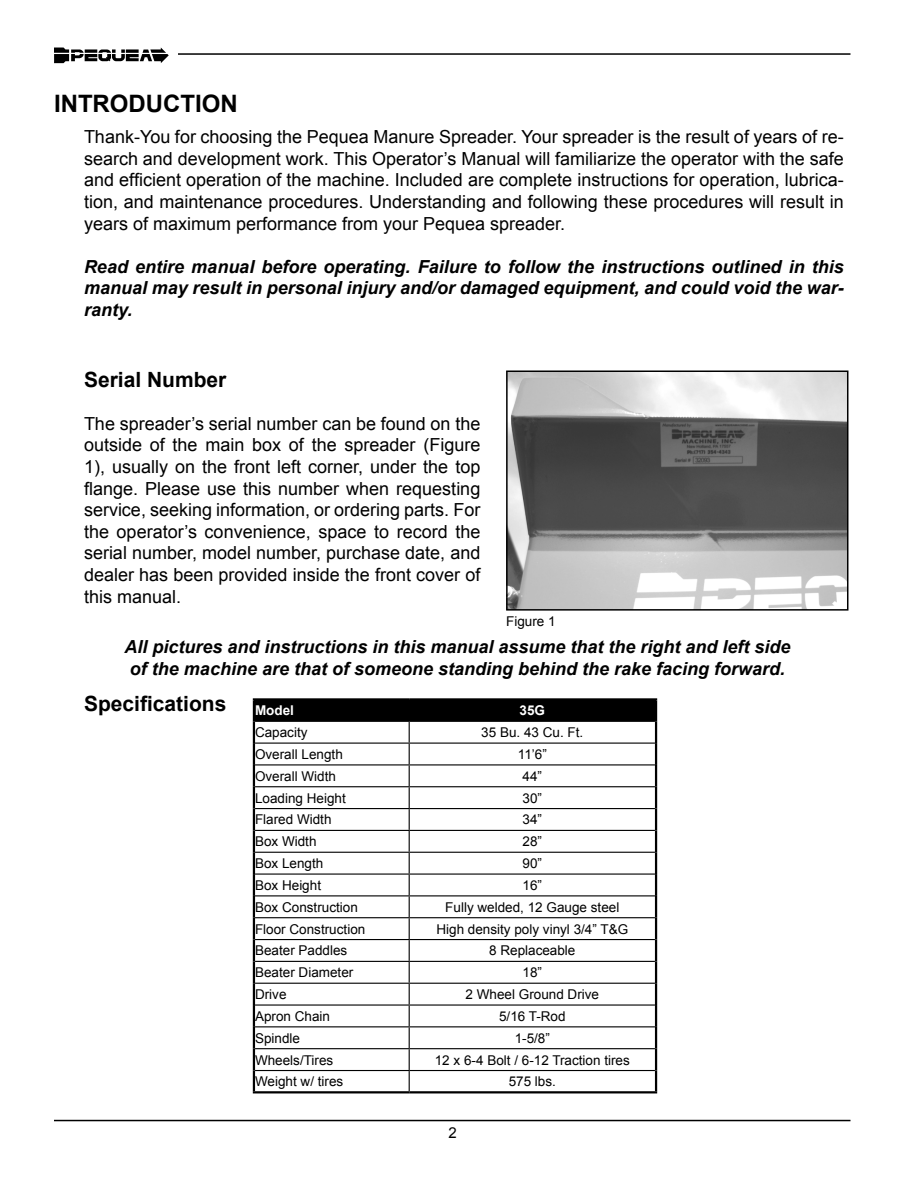
<style>
.page{position:relative;width:918px;height:1188px;background:#fff}
.page>*{position:absolute;margin:0;border:0;box-sizing:border-box;transform-origin:0 0}
.t1{font:700 24px "Arial";color:#000}
.t2{font:700 21px "Arial";color:#000}
.t3{font:18px/21.6px "Arial";color:#000;text-align:justify}
.t4{font:italic 700 18px/21.6px "Arial";color:#000;text-align:justify}
.t5{font:15px "Arial";color:#000}
.t6{font:13.5px "Arial";color:#000}
.t7{font:700 13.5px "Arial";color:#fff}
</style>
<div class="page">
<svg style="left:54px;top:48px;width:115px;height:15px"></svg>
<hr style="left:178px;top:53px;width:673px;height:2px;background:#000">
<hr style="left:54px;top:1120px;width:796px;height:1px;background:#000">
<hr style="left:253px;top:701px;width:2px;height:20px;background:#000">
<hr style="left:253px;top:698px;width:156px;height:3px;background:#000">
<hr style="left:409px;top:698px;width:248px;height:3px;background:#000">
<hr style="left:655px;top:701px;width:2px;height:20px;background:#000">
<hr style="left:253px;top:721px;width:2px;height:22px;background:#000">
<hr style="left:655px;top:721px;width:2px;height:22px;background:#000">
<hr style="left:253px;top:743px;width:2px;height:22px;background:#000">
<hr style="left:655px;top:743px;width:2px;height:22px;background:#000">
<hr style="left:253px;top:765px;width:2px;height:22px;background:#000">
<hr style="left:655px;top:765px;width:2px;height:22px;background:#000">
<hr style="left:253px;top:787px;width:2px;height:22px;background:#000">
<hr style="left:655px;top:787px;width:2px;height:22px;background:#000">
<hr style="left:253px;top:809px;width:2px;height:21px;background:#000">
<hr style="left:655px;top:809px;width:2px;height:21px;background:#000">
<hr style="left:253px;top:830px;width:2px;height:22px;background:#000">
<hr style="left:655px;top:830px;width:2px;height:22px;background:#000">
<hr style="left:253px;top:852px;width:2px;height:22px;background:#000">
<hr style="left:655px;top:852px;width:2px;height:22px;background:#000">
<hr style="left:253px;top:874px;width:2px;height:22px;background:#000">
<hr style="left:655px;top:874px;width:2px;height:22px;background:#000">
<hr style="left:253px;top:896px;width:2px;height:22px;background:#000">
<hr style="left:655px;top:896px;width:2px;height:22px;background:#000">
<hr style="left:253px;top:918px;width:2px;height:22px;background:#000">
<hr style="left:655px;top:918px;width:2px;height:22px;background:#000">
<hr style="left:253px;top:940px;width:2px;height:21px;background:#000">
<hr style="left:655px;top:940px;width:2px;height:21px;background:#000">
<hr style="left:253px;top:961px;width:2px;height:22px;background:#000">
<hr style="left:655px;top:961px;width:2px;height:22px;background:#000">
<hr style="left:253px;top:983px;width:2px;height:22px;background:#000">
<hr style="left:655px;top:983px;width:2px;height:22px;background:#000">
<hr style="left:253px;top:1005px;width:2px;height:22px;background:#000">
<hr style="left:655px;top:1005px;width:2px;height:22px;background:#000">
<hr style="left:253px;top:1027px;width:2px;height:22px;background:#000">
<hr style="left:655px;top:1027px;width:2px;height:22px;background:#000">
<hr style="left:253px;top:1049px;width:2px;height:22px;background:#000">
<hr style="left:655px;top:1049px;width:2px;height:22px;background:#000">
<hr style="left:253px;top:1071px;width:2px;height:20px;background:#000">
<hr style="left:253px;top:1091px;width:156px;height:2px;background:#000">
<hr style="left:409px;top:1091px;width:248px;height:2px;background:#000">
<svg style="left:254px;top:699px;width:402px;height:392px"></svg>
<hr style="left:655px;top:1071px;width:2px;height:20px;background:#000">
<img style="left:509px;top:373px;width:336px;height:235px">
<div style="left:506px;top:370px;width:342px;height:241px;border:2px solid #000"></div>
<h1 class="t1" style="left:54px;top:88px;width:185px">INTRODUCTION</h1>
<p class="t3" style="left:84px;top:126px;width:761px">Thank-You for choosing the Pequea Manure Spreader. Your spreader is the result of years of re&shy;search and development work. This Operator’s Manual will familiarize the operator with the safe and efficient operation of the machine. Included are complete instructions for operation, lubrica&shy;tion, and maintenance procedures. Understanding and following these procedures will result in years of maximum performance from your Pequea spreader.</p>
<p class="t4" style="left:84px;top:256px;width:761px">Read entire manual before operating. Failure to follow the instructions outlined in this manual may result in personal injury and/or damaged equipment, and could void the war&shy;ranty.</p>
<p class="t2" style="left:84px;top:365px;width:144px">Serial Number</p>
<p class="t3" style="left:84px;top:413px;width:398px">The spreader’s serial number can be found on the outside of the main box of the spreader (Figure 1), usually on the front left corner, under the top flange. Please use this number when requesting service, seeking information, or ordering parts. For the operator’s convenience, space to record the serial number, model number, purchase date, and dealer has been provided inside the front cover of this manual.</p>
<p class="t6" style="left:506px;top:612px;width:51px">Figure 1</p>
<p class="t4" style="left:124px;top:637px;width:668px;text-align:center">All pictures and instructions in this manual assume that the right and left side of the machine are that of someone standing behind the rake facing forward.</p>
<p class="t7" style="left:255px;top:702px;width:41px">Model</p>
<p class="t7" style="left:520px;top:702px;width:27px">35G</p>
<p class="t6" style="left:255px;top:724px;width:54px">Capacity</p>
<p class="t6" style="left:481px;top:724px;width:104px">35 Bu. 43 Cu. Ft.</p>
<p class="t6" style="left:255px;top:745px;width:89px">Overall Length</p>
<p class="t6" style="left:518px;top:745px;width:31px">11’6”</p>
<p class="t6" style="left:255px;top:767px;width:83px">Overall Width</p>
<p class="t6" style="left:523px;top:767px;width:21px">44”</p>
<p class="t6" style="left:255px;top:789px;width:92px">Loading Height</p>
<p class="t6" style="left:523px;top:789px;width:21px">30”</p>
<p class="t6" style="left:255px;top:811px;width:78px">Flared Width</p>
<p class="t6" style="left:523px;top:811px;width:21px">34”</p>
<p class="t6" style="left:255px;top:833px;width:63px">Box Width</p>
<p class="t6" style="left:523px;top:833px;width:21px">28”</p>
<p class="t6" style="left:255px;top:854px;width:70px">Box Length</p>
<p class="t6" style="left:523px;top:854px;width:21px">90”</p>
<p class="t6" style="left:255px;top:876px;width:68px">Box Height</p>
<p class="t6" style="left:523px;top:876px;width:21px">16”</p>
<p class="t6" style="left:255px;top:898px;width:104px">Box Construction</p>
<p class="t6" style="left:445px;top:898px;width:176px">Fully welded, 12 Gauge steel</p>
<p class="t6" style="left:255px;top:920px;width:112px">Floor Construction</p>
<p class="t6" style="left:436px;top:920px;width:193px">High density poly vinyl 3/4” T&amp;G</p>
<p class="t6" style="left:255px;top:942px;width:94px">Beater Paddles</p>
<p class="t6" style="left:489px;top:942px;width:88px">8 Replaceable</p>
<p class="t6" style="left:255px;top:964px;width:100px">Beater Diameter</p>
<p class="t6" style="left:523px;top:964px;width:21px">18”</p>
<p class="t6" style="left:255px;top:985px;width:33px">Drive</p>
<p class="t6" style="left:466px;top:985px;width:135px">2 Wheel Ground Drive</p>
<p class="t6" style="left:255px;top:1007px;width:77px">Apron Chain</p>
<p class="t6" style="left:499px;top:1007px;width:68px">5/16 T-Rod</p>
<p class="t6" style="left:255px;top:1029px;width:47px">Spindle</p>
<p class="t6" style="left:515px;top:1029px;width:37px">1-5/8”</p>
<p class="t6" style="left:255px;top:1051px;width:80px">Wheels/Tires</p>
<p class="t6" style="left:435px;top:1051px;width:197px">12 x 6-4 Bolt / 6-12 Traction tires</p>
<p class="t6" style="left:255px;top:1073px;width:90px">Weight w/ tires</p>
<p class="t6" style="left:509px;top:1073px;width:49px">575 lbs.</p>
<p class="t2" style="left:84px;top:690px;width:144px">Specifications</p>
<p class="t5" style="left:448px;top:1123px;width:10px">2</p>
</div>
